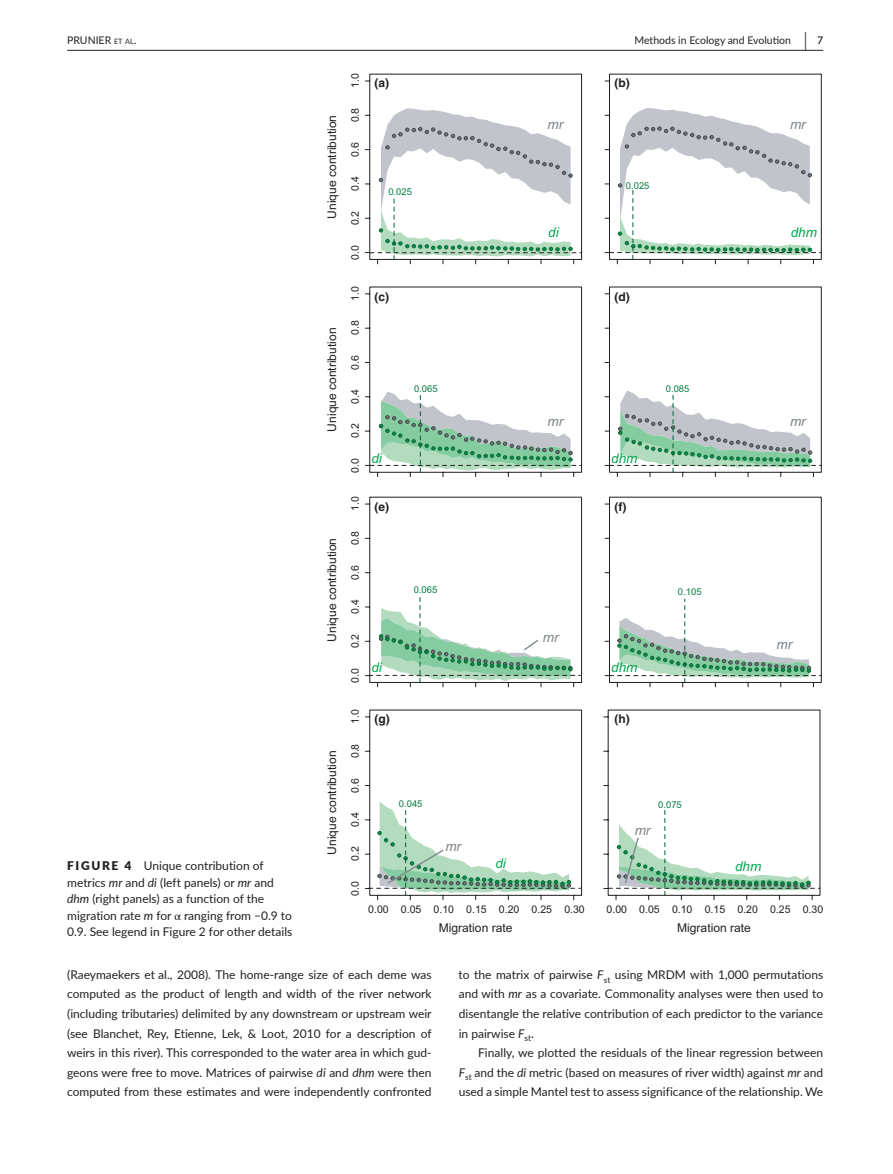
<style>
.page{position:relative;width:893px;height:1174px;background:#fff}
.page>*{position:absolute;margin:0;border:0;box-sizing:border-box;transform-origin:0 0}
.t1{font:600 19.5px "Lato";color:#231f20;scale:.48 1}
.t2{font:italic 13.5px "Arial";color:#00a94e}
.t3{font:italic 13.5px "Arial";color:#7c8287}
.t4{font:12px/19.5px "Lato";color:#231f20;text-align:justify}
.t5{font:12px "Arial";color:#231f20}
.t6{font:700 12px "Helvetica";color:#231f20}
.t7{font:10.5px "Arial";color:#231f20}
.t8{font:10.5px "Lato";color:#231f20}
.t9{font:10.5px "Lato";color:#231f20}
.t10{font:600 10.5px "Lato";color:#231f20}
.t11{font:9.45px "Arial";color:#047d41}
.s1{font-size:7.35px}
.s2{font-weight:900}
.s3{font-style:italic}
.s4{font-family:"STIX"}
</style>
<div class="page">
<hr style="left:67px;top:50px;width:756px;height:1px;background:#231f20">
<svg style="left:365px;top:73px;width:218px;height:192px"></svg>
<svg style="left:370px;top:108px;width:212px;height:152px"></svg>
<svg style="left:604px;top:73px;width:218px;height:192px"></svg>
<svg style="left:365px;top:286px;width:218px;height:192px"></svg>
<svg style="left:370px;top:391px;width:212px;height:81px"></svg>
<svg style="left:604px;top:286px;width:218px;height:192px"></svg>
<svg style="left:365px;top:496px;width:218px;height:192px"></svg>
<svg style="left:604px;top:496px;width:218px;height:192px"></svg>
<svg style="left:365px;top:709px;width:218px;height:191px"></svg>
<svg style="left:603px;top:709px;width:218px;height:191px"></svg>
<svg style="left:386px;top:638px;width:254px;height:247px"></svg>
<h1 class="t1" style="left:804px;top:26px;width:7px">|</h1>
<p class="t9" style="left:67px;top:33px;width:71px">PRUNIER <span class="s1">et al</span>.</p>
<p class="t8" style="left:634px;top:33px;width:158px">Methods in Ecology and Evolu on</p>
<p class="t10" style="left:817px;top:33px;width:8px">7</p>
<p class="t4" style="left:67px;top:857px;width:227px;line-height:16.5px;text-align:left"><span class="s2">FIGURE 4</span> Unique contribution of metrics <span class="s3">mr</span> and <span class="s3">di</span> (left panels) or <span class="s3">mr</span> and <span class="s3">dhm</span> (right panels) as a function of the migration rate <span class="s3">m</span> for <span class="s4">α</span> ranging from −0.9 to 0.9. See legend in Figure 2 for other details</p>
<p class="t5" style="left:324px;top:219px;width:105px;rotate:-90deg">Unique contribution</p>
<p class="t5" style="left:324px;top:431px;width:105px;rotate:-90deg">Unique contribution</p>
<p class="t5" style="left:324px;top:641px;width:105px;rotate:-90deg">Unique contribution</p>
<p class="t5" style="left:324px;top:854px;width:105px;rotate:-90deg">Unique contribution</p>
<p class="t7" style="left:348px;top:88px;width:16px;rotate:-90deg">1.0</p>
<p class="t7" style="left:348px;top:122px;width:16px;rotate:-90deg">0.8</p>
<p class="t7" style="left:348px;top:157px;width:16px;rotate:-90deg">0.6</p>
<p class="t7" style="left:348px;top:191px;width:16px;rotate:-90deg">0.4</p>
<p class="t7" style="left:348px;top:225px;width:16px;rotate:-90deg">0.2</p>
<p class="t7" style="left:348px;top:260px;width:16px;rotate:-90deg">0.0</p>
<p class="t6" style="left:374px;top:76px;width:16px">(a)</p>
<p class="t6" style="left:615px;top:76px;width:17px">(b)</p>
<p class="t11" style="left:388px;top:186px;width:25px">0.025</p>
<p class="t3" style="left:548px;top:116px;width:17px">mr</p>
<p class="t2" style="left:548px;top:223px;width:12px">di</p>
<p class="t11" style="left:626px;top:179px;width:25px">0.025</p>
<p class="t3" style="left:790px;top:116px;width:17px">mr</p>
<p class="t2" style="left:791px;top:223px;width:28px">dhm</p>
<p class="t7" style="left:348px;top:301px;width:16px;rotate:-90deg">1.0</p>
<p class="t7" style="left:348px;top:335px;width:16px;rotate:-90deg">0.8</p>
<p class="t7" style="left:348px;top:369px;width:16px;rotate:-90deg">0.6</p>
<p class="t7" style="left:348px;top:404px;width:16px;rotate:-90deg">0.4</p>
<p class="t7" style="left:348px;top:438px;width:16px;rotate:-90deg">0.2</p>
<p class="t7" style="left:348px;top:472px;width:16px;rotate:-90deg">0.0</p>
<p class="t7" style="left:348px;top:511px;width:16px;rotate:-90deg">1.0</p>
<p class="t7" style="left:348px;top:545px;width:16px;rotate:-90deg">0.8</p>
<p class="t7" style="left:348px;top:580px;width:16px;rotate:-90deg">0.6</p>
<p class="t7" style="left:348px;top:614px;width:16px;rotate:-90deg">0.4</p>
<p class="t7" style="left:348px;top:648px;width:16px;rotate:-90deg">0.2</p>
<p class="t7" style="left:348px;top:682px;width:16px;rotate:-90deg">0.0</p>
<p class="t6" style="left:374px;top:289px;width:16px">(c)</p>
<p class="t6" style="left:615px;top:289px;width:17px">(d)</p>
<p class="t11" style="left:414px;top:382px;width:25px">0.065</p>
<p class="t11" style="left:666px;top:382px;width:25px">0.085</p>
<p class="t3" style="left:548px;top:412px;width:17px">mr</p>
<p class="t3" style="left:790px;top:412px;width:17px">mr</p>
<p class="t2" style="left:371px;top:450px;width:12px">di</p>
<p class="t2" style="left:611px;top:450px;width:28px">dhm</p>
<p class="t6" style="left:374px;top:499px;width:16px">(e)</p>
<p class="t6" style="left:615px;top:499px;width:13px">(f)</p>
<p class="t11" style="left:414px;top:583px;width:25px">0.065</p>
<p class="t11" style="left:678px;top:585px;width:25px">0.105</p>
<p class="t3" style="left:543px;top:628px;width:17px">mr</p>
<p class="t2" style="left:371px;top:659px;width:12px">di</p>
<p class="t2" style="left:611px;top:659px;width:28px">dhm</p>
<p class="t3" style="left:776px;top:636px;width:17px">mr</p>
<p class="t7" style="left:348px;top:724px;width:16px;rotate:-90deg">1.0</p>
<p class="t7" style="left:348px;top:758px;width:16px;rotate:-90deg">0.8</p>
<p class="t7" style="left:348px;top:792px;width:16px;rotate:-90deg">0.6</p>
<p class="t7" style="left:348px;top:827px;width:16px;rotate:-90deg">0.4</p>
<p class="t7" style="left:348px;top:861px;width:16px;rotate:-90deg">0.2</p>
<p class="t7" style="left:348px;top:895px;width:16px;rotate:-90deg">0.0</p>
<p class="t6" style="left:374px;top:711px;width:17px">(g)</p>
<p class="t6" style="left:615px;top:711px;width:17px">(h)</p>
<p class="t11" style="left:399px;top:797px;width:25px">0.045</p>
<p class="t11" style="left:658px;top:798px;width:25px">0.075</p>
<p class="t3" style="left:445px;top:837px;width:17px">mr</p>
<p class="t3" style="left:635px;top:821px;width:17px">mr</p>
<p class="t2" style="left:495px;top:854px;width:12px">di</p>
<p class="t2" style="left:735px;top:857px;width:28px">dhm</p>
<p class="t7" style="left:368px;top:902px;width:218px">0.00 0.05 0.10 0.15 0.20 0.25 0.30</p>
<p class="t7" style="left:607px;top:902px;width:218px">0.00 0.05 0.10 0.15 0.20 0.25 0.30</p>
<p class="t5" style="left:439px;top:920px;width:75px">Migration rate</p>
<p class="t5" style="left:677px;top:920px;width:75px">Migration rate</p>
<p class="t4" style="left:67px;top:964px;width:366px">(Raeymaekers et al., 2008). The home-range size of each deme was computed as the product of length and width of the river network (including tributaries) delimited by any downstream or upstream weir (see Blanchet, Rey, Etienne, Lek, &amp; Loot, 2010 for a description of weirs in this river). This corresponded to the water area in which gud&shy;geons were free to move. Matrices of pairwise <span class="s3">di</span> and <span class="s3">dhm</span> were then computed from these estimates and were independently confronted</p>
<p class="t4" style="left:459px;top:964px;width:366px">to the matrix of pairwise <span class="s3">F</span><sub>st</sub> using MRDM with 1,000 permutations and with <span class="s3">mr</span> as a covariate. Commonality analyses were then used to disentangle the relative contribution of each predictor to the variance in pairwise <span class="s3">F</span><sub>st</sub>.</p>
<p class="t4" style="left:459px;top:1042px;width:366px;text-indent:20px">Finally, we plotted the residuals of the linear regression between <span class="s3">F</span><sub>st</sub> and the <span class="s3">di</span> metric (based on measures of river width) against <span class="s3">mr</span> and used a simple Mantel test to assess significance of the relationship. We</p>
</div>
